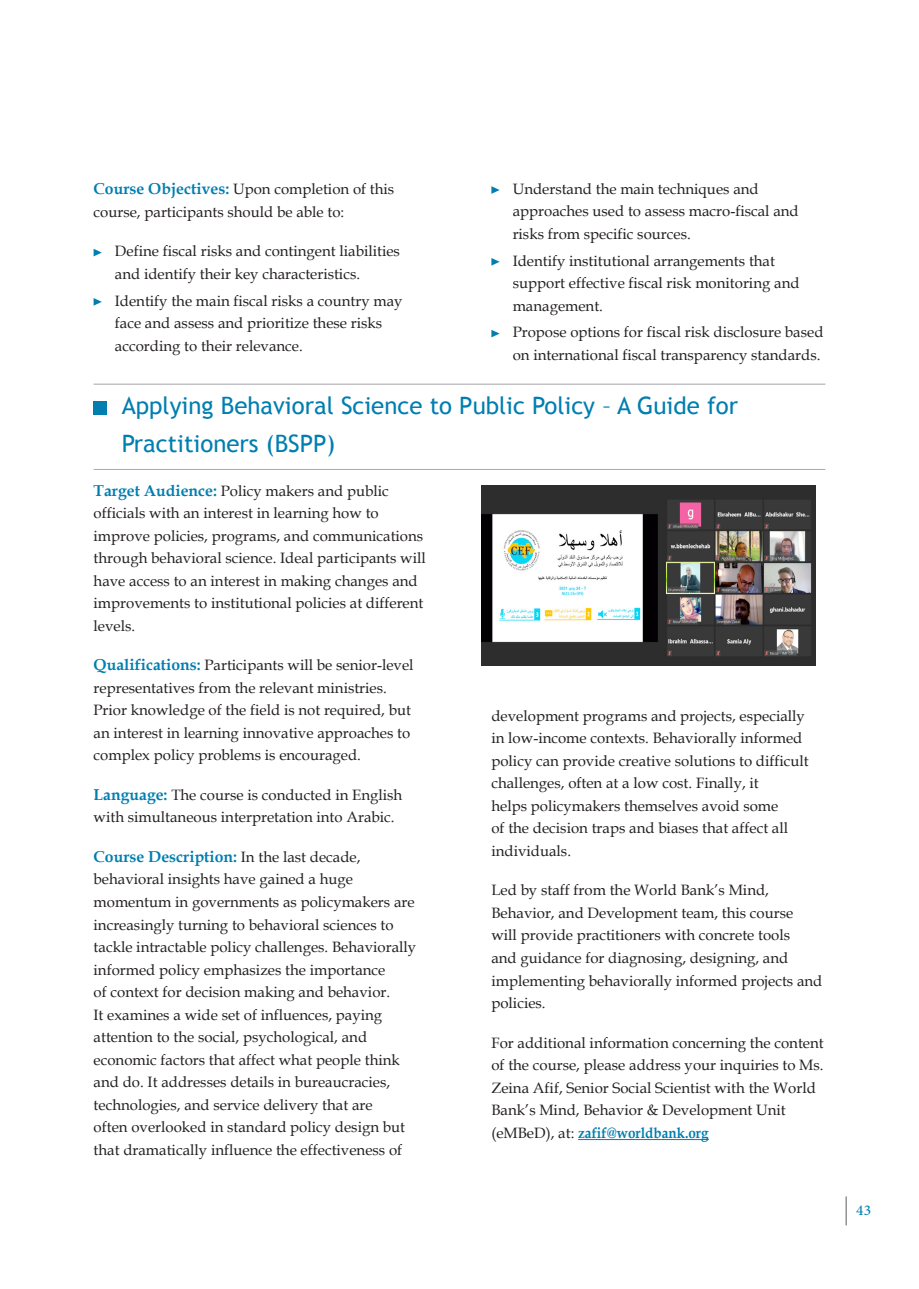
<style>
.page{position:relative;width:919px;height:1289px;background:#fff}
.page>*{position:absolute;margin:0;border:0;box-sizing:border-box;transform-origin:0 0}
.t1{font:24px/37.5px "Trebuchet MS";color:#007eb0}
.t2{font:21px "Adobe Arabic";color:#007eb0}
.t3{font:700 15.75px "Book Antiqua";color:#007eb0}
.t4{font:15px/22.5px "Book Antiqua";color:#231f20}
.s1{font-weight:700;font-size:15.75px;color:#007eb0}
.s2{font-weight:400;font-size:15px;color:#231f20}
.s3{font-weight:700;color:#007eb0}
</style>
<div class="page">
<svg style="left:845px;top:1196px;width:1px;height:29px"></svg>
<svg style="left:94px;top:249px;width:8px;height:7px"></svg>
<svg style="left:94px;top:298px;width:8px;height:8px"></svg>
<svg style="left:491px;top:186px;width:8px;height:8px"></svg>
<svg style="left:491px;top:258px;width:8px;height:7px"></svg>
<svg style="left:491px;top:330px;width:8px;height:7px"></svg>
<hr style="left:94px;top:383px;width:731px;height:1px;background:#a8a9ad">
<hr style="left:94px;top:469px;width:731px;height:1px;background:#a8a9ad">
<div style="left:94px;top:401px;width:13px;height:13px;background:#007eb0"></div>
<hr style="left:578px;top:1139px;width:130px;height:1px;background:#007eb0">
<img style="left:482px;top:485px;width:333px;height:180px">
<p class="t4" style="left:512px;top:177px;width:287px">Understand the main techniques and approaches used to assess macro-fiscal and risks from specific sources.</p>
<p class="t4" style="left:512px;top:249px;width:288px">Identify institutional arrangements that support effective fiscal risk monitoring and management.</p>
<p class="t4" style="left:512px;top:321px;width:312px">Propose options for fiscal risk disclosure based on international fiscal transparency standards.</p>
<h1 class="t1" style="left:122px;top:387px;width:618px">Applying Behavioral Science to Public Policy – A Guide for<br>Practitioners (BSPP)</h1>
<p class="t4" style="left:94px;top:479px;width:334px"><span class="s1">Target Audience:</span> Policy makers and public officials with an interest in learning how to improve policies, programs, and communications through behavioral science. Ideal participants will have access to an interest in making changes and improvements to institutional policies at different levels.</p>
<p class="t4" style="left:94px;top:653px;width:321px"><span class="s1">Qualifications:</span> Participants will be senior-level representatives from the relevant ministries.<br>Prior knowledge of the field is not required, but an interest in learning innovative approaches to complex policy problems is encouraged.</p>
<p class="t4" style="left:94px;top:783px;width:310px"><span class="s1">Language:</span> The course is conducted in English with simultaneous interpretation into Arabic.</p>
<p class="t3" style="left:94px;top:845px;width:268px">Course Description: <span class="s2">In the last decade,</span></p>
<p class="t4" style="left:94px;top:867px;width:324px">behavioral insights have gained a huge momentum in governments as policymakers are increasingly turning to behavioral sciences to tackle intractable policy challenges. Behaviorally informed policy emphasizes the importance<br>of context for decision making and behavior.<br>It examines a wide set of influences, paying attention to the social, psychological, and economic factors that affect what people think and do. It addresses details in bureaucracies, technologies, and service delivery that are<br>often overlooked in standard policy design but that dramatically influence the effectiveness of</p>
<p class="t4" style="left:94px;top:178px;width:302px"><span class="s1">Course Objectives:</span> Upon completion of this course, participants should be able to:</p>
<p class="t4" style="left:115px;top:240px;width:286px">Define fiscal risks and contingent liabilities and identify their key characteristics.</p>
<p class="t4" style="left:115px;top:289px;width:289px">Identify the main fiscal risks a country may face and assess and prioritize these risks according to their relevance.</p>
<p class="t4" style="left:491px;top:704px;width:319px">development programs and projects, especially in low-income contexts. Behaviorally informed policy can provide creative solutions to difficult challenges, often at a low cost. Finally, it<br>helps policymakers themselves avoid some<br>of the decision traps and biases that affect all individuals.</p>
<p class="t4" style="left:491px;top:878px;width:332px">Led by staff from the World Bank’s Mind, Behavior, and Development team, this course will provide practitioners with concrete tools<br>and guidance for diagnosing, designing, and implementing behaviorally informed projects and policies.</p>
<p class="t4" style="left:491px;top:1030px;width:334px">For additional information concerning the content of the course, please address your inquiries to Ms.<br>Zeina Afif, Senior Social Scientist with the World Bank’s Mind, Behavior &amp; Development Unit (eMBeD), at: <span class="s3">zafif@worldbank.org</span></p>
<h2 class="t2" style="left:856px;top:1195px;width:16px">43</h2>
</div>
